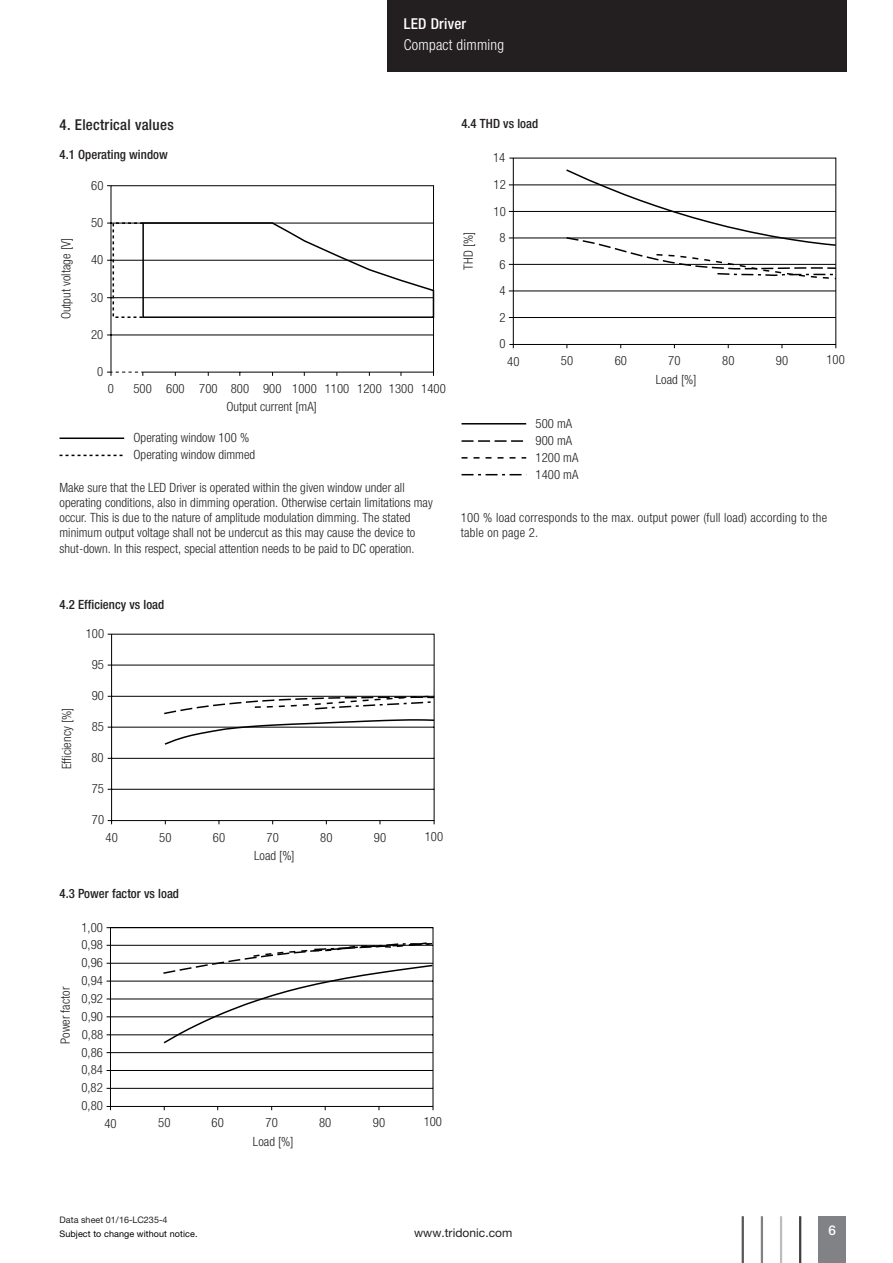
<style>
.page{position:relative;width:893px;height:1263px;background:#fff}
.page>*{position:absolute;margin:0;border:0;box-sizing:border-box;transform-origin:0 0}
.t1{font:500 condensed 15px "Helvetica Neue LTW1 G";letter-spacing:.02em;color:#231f20}
.t2{font:300 condensed 15px "Helvetica Neue LTW1 G";letter-spacing:.015em;color:#fff}
.t3{font:500 condensed 15px "Helvetica Neue LTW1 G";letter-spacing:.015em;color:#fff}
.t4{font:500 13.5px "Helvetica Neue LTW1 G";color:#fff}
.t5{font:300 condensed 12.75px/15.1px "Helvetica Neue LTW1 G";letter-spacing:.005em;color:#231f20}
.t6{font:500 condensed 12.75px "Helvetica Neue LTW1 G";letter-spacing:.005em;color:#231f20}
.t7{font:12px "Helvetica Neue LTW1 G";letter-spacing:.005em;color:#231f20}
.t8{font:9px "Helvetica Neue LTW1 G";letter-spacing:.01em;color:#000}
.t9{font:9px "Helvetica Neue LTW1 G";letter-spacing:.005em;color:#231f20}
</style>
<div class="page">
<div style="left:387px;top:0;width:459px;height:72px;background:#231f20"></div>
<div style="left:819px;top:1216px;width:27px;height:47px;background:#808285"></div>
<hr style="left:799px;top:1216px;width:2px;height:47px;background:#3e3e3f">
<hr style="left:780px;top:1216px;width:2px;height:47px;background:#bcbdc0">
<hr style="left:761px;top:1216px;width:2px;height:47px;background:#808285">
<hr style="left:742px;top:1216px;width:2px;height:47px;background:#57585a">
<svg style="left:107px;top:185px;width:327px;height:191px"></svg>
<svg style="left:142px;top:221px;width:293px;height:98px"></svg>
<div style="left:113px;top:222px;width:31px;height:96px;border:2px dashed #000"></div>
<svg style="left:107px;top:372px;width:36px;height:4px"></svg>
<svg style="left:107px;top:633px;width:328px;height:192px"></svg>
<hr style="left:108px;top:665px;width:326px;height:1px;background:#000001">
<svg style="left:162px;top:695px;width:273px;height:51px"></svg>
<svg style="left:106px;top:927px;width:328px;height:184px"></svg>
<hr style="left:107px;top:1070px;width:326px;height:1px;background:#000001">
<hr style="left:107px;top:1052px;width:326px;height:1px;background:#000001">
<hr style="left:107px;top:998px;width:326px;height:1px;background:#000001">
<hr style="left:107px;top:963px;width:326px;height:1px;background:#000001">
<svg style="left:162px;top:941px;width:272px;height:104px"></svg>
<svg style="left:509px;top:157px;width:328px;height:192px"></svg>
<hr style="left:509px;top:317px;width:327px;height:1px;background:#000001">
<hr style="left:509px;top:291px;width:327px;height:1px;background:#000001">
<hr style="left:509px;top:264px;width:327px;height:1px;background:#000001">
<hr style="left:509px;top:238px;width:327px;height:1px;background:#000001">
<hr style="left:509px;top:211px;width:327px;height:1px;background:#000001">
<hr style="left:509px;top:185px;width:327px;height:1px;background:#000001">
<svg style="left:565px;top:168px;width:272px;height:112px"></svg>
<hr style="left:462px;top:423px;width:64px;height:1px;background:#000001">
<svg style="left:462px;top:457px;width:64px;height:2px"></svg>
<svg style="left:462px;top:440px;width:62px;height:2px"></svg>
<svg style="left:462px;top:474px;width:60px;height:1px"></svg>
<hr style="left:60px;top:437px;width:64px;height:2px;background:#000">
<svg style="left:60px;top:455px;width:63px;height:1px"></svg>
<p class="t1" style="left:60px;top:115px;width:116px">4. Electrical values</p>
<p class="t6" style="left:60px;top:147px;width:110px">4.1 Operating window</p>
<p class="t5" style="left:58px;top:319px;width:83px;rotate:-90deg">Output voltage [V]</p>
<p class="t5" style="left:91px;top:178px;width:14px">60</p>
<p class="t5" style="left:91px;top:215px;width:14px">50</p>
<p class="t5" style="left:91px;top:252px;width:14px">40</p>
<p class="t5" style="left:91px;top:290px;width:14px">30</p>
<p class="t5" style="left:91px;top:327px;width:14px">20</p>
<p class="t3" style="left:404px;top:14px;width:64px">LED Driver</p>
<p class="t2" style="left:404px;top:36px;width:102px">Compact dimming</p>
<p class="t6" style="left:461px;top:116px;width:78px">4.4 THD vs load</p>
<p class="t5" style="left:493px;top:150px;width:14px">14</p>
<p class="t5" style="left:494px;top:177px;width:14px">12</p>
<p class="t5" style="left:461px;top:270px;width:39px;rotate:-90deg">THD [%]</p>
<p class="t5" style="left:494px;top:204px;width:14px">10</p>
<p class="t5" style="left:499px;top:230px;width:8px">8</p>
<p class="t5" style="left:499px;top:257px;width:8px">6</p>
<p class="t5" style="left:499px;top:283px;width:8px">4</p>
<p class="t5" style="left:499px;top:310px;width:8px">2</p>
<p class="t5" style="left:499px;top:336px;width:8px">0</p>
<p class="t5" style="left:97px;top:364px;width:8px">0</p>
<p class="t5" style="left:108px;top:381px;width:8px">0</p>
<p class="t5" style="left:133px;top:381px;width:314px">500 600 700 800 900 1000 1100 1200 1300 1400</p>
<p class="t5" style="left:226px;top:399px;width:92px">Output current [mA]</p>
<p class="t5" style="left:134px;top:429px;width:123px;line-height:17.1px">Operating window 100 %<br>Operating window dimmed</p>
<p class="t5" style="left:60px;top:480px;width:375px">Make sure that the LED Driver is operated within the given window under all operating conditions, also in dimming operation. Otherwise certain limitations may occur. This is due to the nature of amplitude modulation dimming. The stated minimum output voltage shall not be undercut as this may cause the device to shut-down. In this respect, special attention needs to be paid to DC operation.</p>
<p class="t5" style="left:507px;top:354px;width:14px">40</p>
<p class="t5" style="left:561px;top:353px;width:14px">50</p>
<p class="t5" style="left:615px;top:353px;width:14px">60</p>
<p class="t5" style="left:668px;top:353px;width:14px">70</p>
<p class="t5" style="left:722px;top:353px;width:14px">80</p>
<p class="t5" style="left:776px;top:353px;width:14px">90</p>
<p class="t5" style="left:826px;top:352px;width:20px">100</p>
<p class="t5" style="left:535px;top:416px;width:38px">500 mA</p>
<p class="t5" style="left:535px;top:450px;width:44px">1200 mA</p>
<p class="t5" style="left:535px;top:433px;width:38px">900 mA</p>
<p class="t5" style="left:535px;top:467px;width:44px">1400 mA</p>
<p class="t5" style="left:656px;top:372px;width:42px">Load [%]</p>
<p class="t5" style="left:461px;top:509px;width:368px">100 % load corresponds to the max. output power (full load) according to the table on page 2.</p>
<p class="t6" style="left:60px;top:596px;width:106px">4.2 Efficiency vs load</p>
<p class="t5" style="left:86px;top:626px;width:20px">100</p>
<p class="t5" style="left:92px;top:657px;width:14px">95</p>
<p class="t5" style="left:59px;top:769px;width:63px;rotate:-90deg">E ciency [%]</p>
<p class="t5" style="left:92px;top:688px;width:14px">90</p>
<p class="t5" style="left:92px;top:719px;width:14px">85</p>
<p class="t5" style="left:91px;top:750px;width:14px">80</p>
<p class="t5" style="left:92px;top:781px;width:14px">75</p>
<p class="t5" style="left:92px;top:812px;width:14px">70</p>
<p class="t5" style="left:106px;top:830px;width:14px">40</p>
<p class="t5" style="left:159px;top:829px;width:14px">50</p>
<p class="t5" style="left:213px;top:829px;width:14px">60</p>
<p class="t5" style="left:267px;top:829px;width:14px">70</p>
<p class="t5" style="left:320px;top:829px;width:14px">80</p>
<p class="t5" style="left:374px;top:829px;width:14px">90</p>
<p class="t5" style="left:425px;top:828px;width:20px">100</p>
<p class="t5" style="left:254px;top:848px;width:42px">Load [%]</p>
<p class="t6" style="left:60px;top:886px;width:121px">4.3 Power factor vs load</p>
<p class="t5" style="left:81px;top:919px;width:23px">1,00</p>
<p class="t5" style="left:81px;top:937px;width:23px">0,98</p>
<p class="t5" style="left:58px;top:1044px;width:59px;rotate:-90deg">Power factor</p>
<p class="t5" style="left:81px;top:955px;width:23px">0,96</p>
<p class="t5" style="left:81px;top:973px;width:23px">0,94</p>
<p class="t5" style="left:82px;top:991px;width:23px">0,92</p>
<p class="t5" style="left:82px;top:1009px;width:23px">0,90</p>
<p class="t5" style="left:82px;top:1027px;width:23px">0,88</p>
<p class="t5" style="left:81px;top:1045px;width:23px">0,86</p>
<p class="t5" style="left:81px;top:1062px;width:23px">0,84</p>
<p class="t5" style="left:81px;top:1080px;width:23px">0,82</p>
<p class="t5" style="left:81px;top:1098px;width:23px">0,80</p>
<p class="t5" style="left:104px;top:1115px;width:14px">40</p>
<p class="t5" style="left:158px;top:1115px;width:14px">50</p>
<p class="t5" style="left:212px;top:1115px;width:14px">60</p>
<p class="t5" style="left:266px;top:1115px;width:14px">70</p>
<p class="t5" style="left:319px;top:1115px;width:14px">80</p>
<p class="t5" style="left:373px;top:1115px;width:14px">90</p>
<p class="t5" style="left:424px;top:1114px;width:20px">100</p>
<p class="t5" style="left:253px;top:1133px;width:42px">Load [%]</p>
<p class="t9" style="left:60px;top:1214px;width:110px">Data sheet 01/16-LC235-4</p>
<p class="t8" style="left:60px;top:1229px;width:139px">Subject to change without notice.</p>
<p class="t7" style="left:414px;top:1226px;width:100px">www.tridonic.com</p>
<p class="t4" style="left:829px;top:1222px;width:9px">6</p>
</div>
